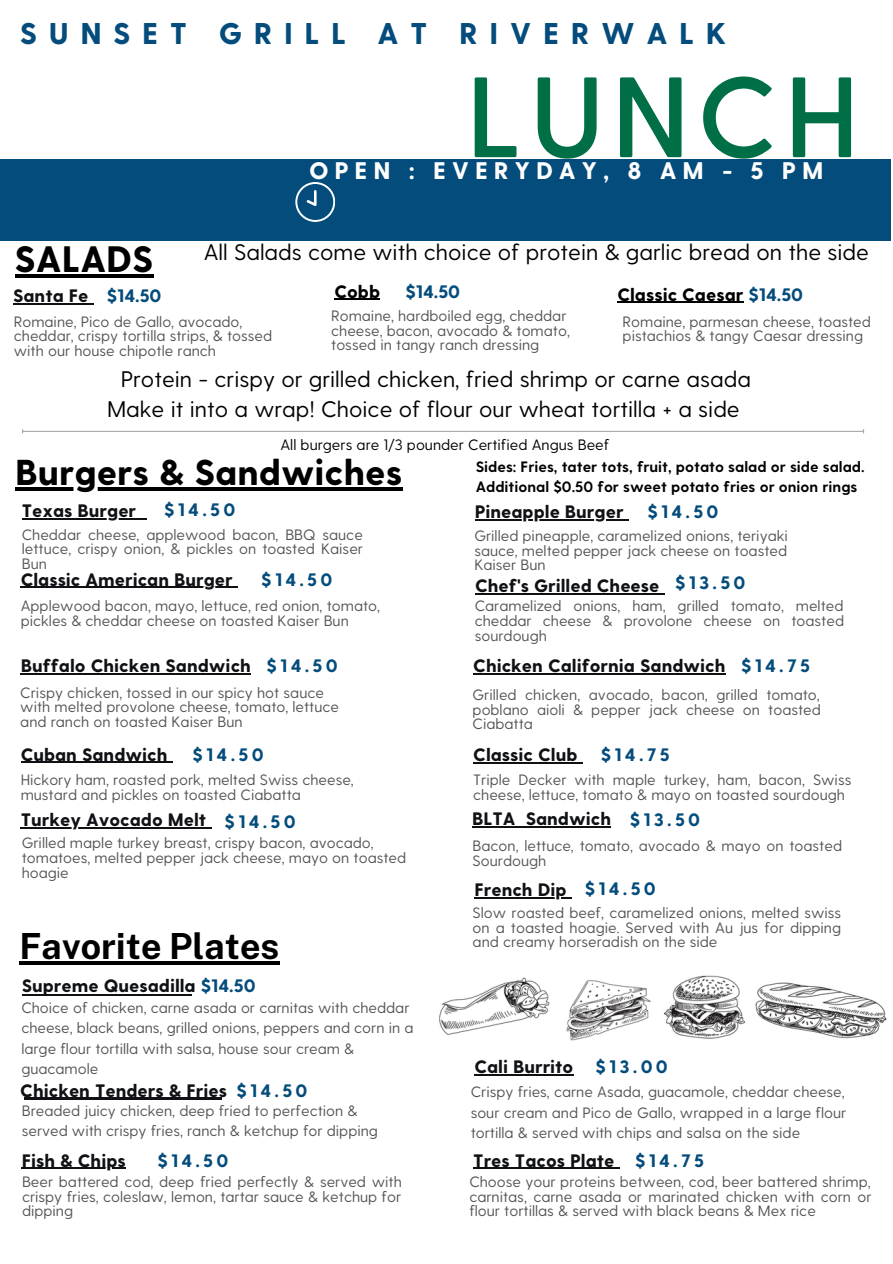
<style>
.page{position:relative;width:893px;height:1264px;background:#fff}
.page>*{position:absolute;margin:0;border:0;box-sizing:border-box;transform-origin:0 0}
.t1{font:600 113.85px "Greycliff CF";letter-spacing:.065em;color:#006f45}
.t2{font:800 36.75px "Greycliff CF";color:#000}
.t3{font:800 36px "Greycliff CF";color:#000}
.t4{font:700 36px "Public Sans";color:#000}
.t5{font:800 30px "Greycliff CF";letter-spacing:.385em;color:#044c7c}
.t6{font:800 24px "Greycliff CF";letter-spacing:.24em;color:#fff}
.t7{font:22.5px/30.3px "Greycliff CF";color:#000}
.t8{font:800 18px "Greycliff CF";color:#0f1114}
.t9{font:800 18px "Greycliff CF";letter-spacing:.18em;color:#044c7c}
.t10{font:800 18px "Greycliff CF";color:#000}
.t11{font:15px/14.5px "Greycliff CF";color:#545454}
.t12{font:700 15px/20.2px "Greycliff CF";color:#000}
.t13{font:15px "Greycliff CF";color:#000}
.s1{color:#044c7c}
</style>
<div class="page">
<hr style="left:22px;top:994px;width:169px;height:2px;background:#0f1114">
<hr style="left:24px;top:1097px;width:190px;height:2px;background:#0f1114">
<svg style="left:214px;top:1097px;width:7px;height:2px"></svg>
<div style="left:0;top:159px;width:891px;height:82px;background:#044c7c"></div>
<svg style="left:295px;top:182px;width:40px;height:40px"></svg>
<hr style="left:23px;top:431px;width:840px;height:1px;background:#a6a6a6">
<img style="left:439px;top:975px;width:448px;height:66px">
<hr style="left:22px;top:1167px;width:104px;height:1px;background:#0f1114">
<hr style="left:21px;top:586px;width:212px;height:2px;background:#0f1114">
<hr style="left:21px;top:673px;width:230px;height:1px;background:#0f1114">
<hr style="left:22px;top:518px;width:114px;height:1px;background:#0f1114">
<hr style="left:13px;top:303px;width:75px;height:1px;background:#0f1114">
<hr style="left:334px;top:299px;width:46px;height:1px;background:#000">
<hr style="left:473px;top:1167px;width:141px;height:1px;background:#0f1114">
<hr style="left:474px;top:519px;width:149px;height:1px;background:#0f1114">
<hr style="left:473px;top:673px;width:252px;height:1px;background:#0f1114">
<hr style="left:617px;top:302px;width:126px;height:1px;background:#000">
<hr style="left:474px;top:1074px;width:99px;height:1px;background:#0f1114">
<hr style="left:15px;top:275px;width:138px;height:3px;background:#000">
<hr style="left:15px;top:487px;width:387px;height:4px;background:#000">
<hr style="left:21px;top:761px;width:146px;height:2px;background:#0f1114">
<hr style="left:473px;top:762px;width:104px;height:1px;background:#0f1114">
<hr style="left:21px;top:827px;width:185px;height:1px;background:#0f1114">
<hr style="left:472px;top:826px;width:43px;height:1px;background:#0f1114">
<hr style="left:525px;top:826px;width:86px;height:1px;background:#0f1114">
<hr style="left:475px;top:593px;width:184px;height:1px;background:#0f1114">
<hr style="left:19px;top:961px;width:260px;height:3px;background:#000">
<hr style="left:474px;top:897px;width:92px;height:1px;background:#0f1114">
<h3 class="t5" style="left:20px;top:14px;width:707px">SUNSET GRILL AT RIVERWALK</h3>
<h2 class="t2" style="left:15px;top:235px;width:140px">SALADS</h2>
<p class="t9" style="left:107px;top:284px;width:56px">$14.50</p>
<p class="t8" style="left:13px;top:284px;width:77px">Santa Fe</p>
<h1 class="t1" style="left:466px;top:42px;width:394px">LUNCH</h1>
<h3 class="t6" style="left:627px;top:154px;width:78px">8 AM</h3>
<h3 class="t6" style="left:722px;top:154px;width:103px">-5PM</h3>
<h3 class="t6" style="left:309px;top:154px;width:301px">OPEN : EVERYDAY,</h3>
<h3 class="t7" style="left:204px;top:235px;width:666px">All Salads come with choice of protein &amp; garlic bread on the side</h3>
<p class="t10" style="left:334px;top:279px;width:47px">Cobb</p>
<p class="t9" style="left:405px;top:279px;width:56px">$14.50</p>
<p class="t10" style="left:617px;top:282px;width:187px">Classic Caesar <span class="s1">$14.50</span></p>
<p class="t11" style="left:14px;top:313px;width:260px">Romaine, Pico de Gallo, avocado, cheddar, crispy tortilla strips, &amp; tossed with our house chipotle ranch</p>
<p class="t11" style="left:331px;top:308px;width:240px">Romaine, hardboiled egg, cheddar cheese, bacon, avocado &amp; tomato, tossed in tangy ranch dressing</p>
<p class="t11" style="left:622px;top:313px;width:250px">Romaine, parmesan cheese, toasted pistachios &amp; tangy Caesar dressing</p>
<h3 class="t7" style="left:107px;top:362px;width:645px;text-indent:14px">Protein - crispy or grilled chicken, fried shrimp or carne asada<br>Make it into a wrap! Choice of flour our wheat tortilla + a side</h3>
<h3 class="t3" style="left:15px;top:449px;width:388px">Burgers &amp; Sandwiches</h3>
<p class="t13" style="left:280px;top:434px;width:330px">All burgers are 1/3 pounder Certified Angus Beef</p>
<p class="t12" style="left:475px;top:456px;width:390px">Sides: Fries, tater tots, fruit, potato salad or side salad.<br>Additional $0.50 for sweet potato fries or onion rings</p>
<p class="t8" style="left:22px;top:498px;width:116px">Texas Burger</p>
<p class="t9" style="left:164px;top:497px;width:72px">$14.50</p>
<p class="t8" style="left:474px;top:500px;width:150px">Pineapple Burger</p>
<p class="t9" style="left:647px;top:500px;width:72px">$14.50</p>
<p class="t11" style="left:22px;top:526px;width:343px;text-align:justify">Cheddar cheese, applewood bacon, BBQ sauce lettuce, crispy onion, &amp; pickles on toasted Kaiser Bun</p>
<p class="t8" style="left:21px;top:567px;width:214px">Classic American Burger</p>
<p class="t9" style="left:261px;top:567px;width:72px">$14.50</p>
<p class="t11" style="left:21px;top:598px;width:361px">Applewood bacon, mayo, lettuce, red onion, tomato, pickles &amp; cheddar cheese on toasted Kaiser Bun</p>
<p class="t11" style="left:474px;top:527px;width:315px;text-align:justify">Grilled pineapple, caramelized onions, teriyaki sauce, melted pepper jack cheese on toasted Kaiser Bun</p>
<p class="t9" style="left:675px;top:571px;width:72px">$13.50</p>
<p class="t8" style="left:475px;top:574px;width:186px">Chef's Grilled Cheese</p>
<p class="t11" style="left:474px;top:598px;width:371px;text-align:justify">Caramelized onions, ham, grilled tomato, melted cheddar cheese &amp; provolone cheese on toasted sourdough</p>
<p class="t8" style="left:21px;top:654px;width:232px">Buffalo Chicken Sandwich</p>
<p class="t9" style="left:266px;top:654px;width:72px">$14.50</p>
<p class="t8" style="left:473px;top:654px;width:254px">Chicken California Sandwich</p>
<p class="t9" style="left:741px;top:653px;width:70px">$14.75</p>
<p class="t11" style="left:20px;top:684px;width:320px">Crispy chicken, tossed in our spicy hot sauce with melted provolone cheese, tomato, lettuce and ranch on toasted Kaiser Bun</p>
<p class="t11" style="left:472px;top:686px;width:350px;text-align:justify">Grilled chicken, avocado, bacon, grilled tomato, poblano aioli &amp; pepper jack cheese on toasted Ciabatta</p>
<p class="t9" style="left:192px;top:742px;width:72px">$14.50</p>
<p class="t8" style="left:473px;top:743px;width:106px">Classic Club</p>
<p class="t11" style="left:473px;top:771px;width:379px">Triple Decker with maple turkey, ham, bacon, Swiss cheese, lettuce, tomato &amp; mayo on toasted sourdough</p>
<p class="t9" style="left:601px;top:743px;width:70px">$14.75</p>
<p class="t8" style="left:21px;top:742px;width:148px">Cuban Sandwich</p>
<p class="t11" style="left:21px;top:771px;width:334px">Hickory ham, roasted pork, melted Swiss cheese, mustard and pickles on toasted Ciabatta</p>
<p class="t8" style="left:472px;top:807px;width:141px">BLTA Sandwich</p>
<p class="t11" style="left:472px;top:837px;width:371px">Bacon, lettuce, tomato, avocado &amp; mayo on toasted<br>Sourdough</p>
<p class="t9" style="left:225px;top:809px;width:72px">$14.50</p>
<p class="t9" style="left:629px;top:808px;width:72px">$13.50</p>
<p class="t8" style="left:21px;top:808px;width:187px">Turkey Avocado Melt</p>
<p class="t11" style="left:22px;top:834px;width:386px">Grilled maple turkey breast, crispy bacon, avocado, tomatoes, melted pepper jack cheese, mayo on toasted hoagie</p>
<p class="t8" style="left:474px;top:877px;width:183px">French Dip <span class="s1">$14.50</span></p>
<p class="t11" style="left:472px;top:904px;width:370px;text-align:justify">Slow roasted beef, caramelized onions, melted swiss on a toasted hoagie. Served with Au jus for dipping and creamy horseradish on the side</p>
<h3 class="t4" style="left:19px;top:924px;width:261px">Favorite Plates</h3>
<p class="t8" style="left:22px;top:973px;width:235px">Supreme Quesadilla <span class="s1">$14.50</span></p>
<p class="t11" style="left:21px;top:996px;width:393px;line-height:20.2px">Choice of chicken, carne asada or carnitas with cheddar cheese, black beans, grilled onions, peppers and corn in a large flour tortilla with salsa, house sour cream &amp; guacamole</p>
<p class="t8" style="left:20px;top:1078px;width:208px">Chicken Tenders &amp; Fries</p>
<p class="t9" style="left:236px;top:1078px;width:72px">$14.50</p>
<p class="t11" style="left:22px;top:1099px;width:357px;line-height:20.2px">Breaded juicy chicken, deep fried to perfection &amp; served with crispy fries, ranch &amp; ketchup for dipping</p>
<p class="t11" style="left:22px;top:1173px;width:381px;text-align:justify">Beer battered cod, deep fried perfectly &amp; served with crispy fries, coleslaw, lemon, tartar sauce &amp; ketchup for dipping</p>
<p class="t9" style="left:157px;top:1148px;width:72px">$14.50</p>
<p class="t8" style="left:22px;top:1148px;width:105px">Fish &amp; Chips</p>
<p class="t8" style="left:474px;top:1055px;width:100px">Cali Burrito</p>
<p class="t9" style="left:595px;top:1055px;width:74px">$13.00</p>
<p class="t11" style="left:470px;top:1081px;width:377px;line-height:20.2px;text-align:justify">Crispy fries, carne Asada, guacamole, cheddar cheese, sour cream and Pico de Gallo, wrapped in a large flour tortilla &amp; served with chips and salsa on the side</p>
<p class="t8" style="left:473px;top:1148px;width:143px">Tres Tacos Plate</p>
<p class="t9" style="left:635px;top:1148px;width:70px">$14.75</p>
<p class="t11" style="left:469px;top:1173px;width:404px;text-align:justify">Choose your proteins between, cod, beer battered shrimp, carnitas, carne asada or marinated chicken with corn or flour tortillas &amp; served with black beans &amp; Mex rice</p>
</div>
